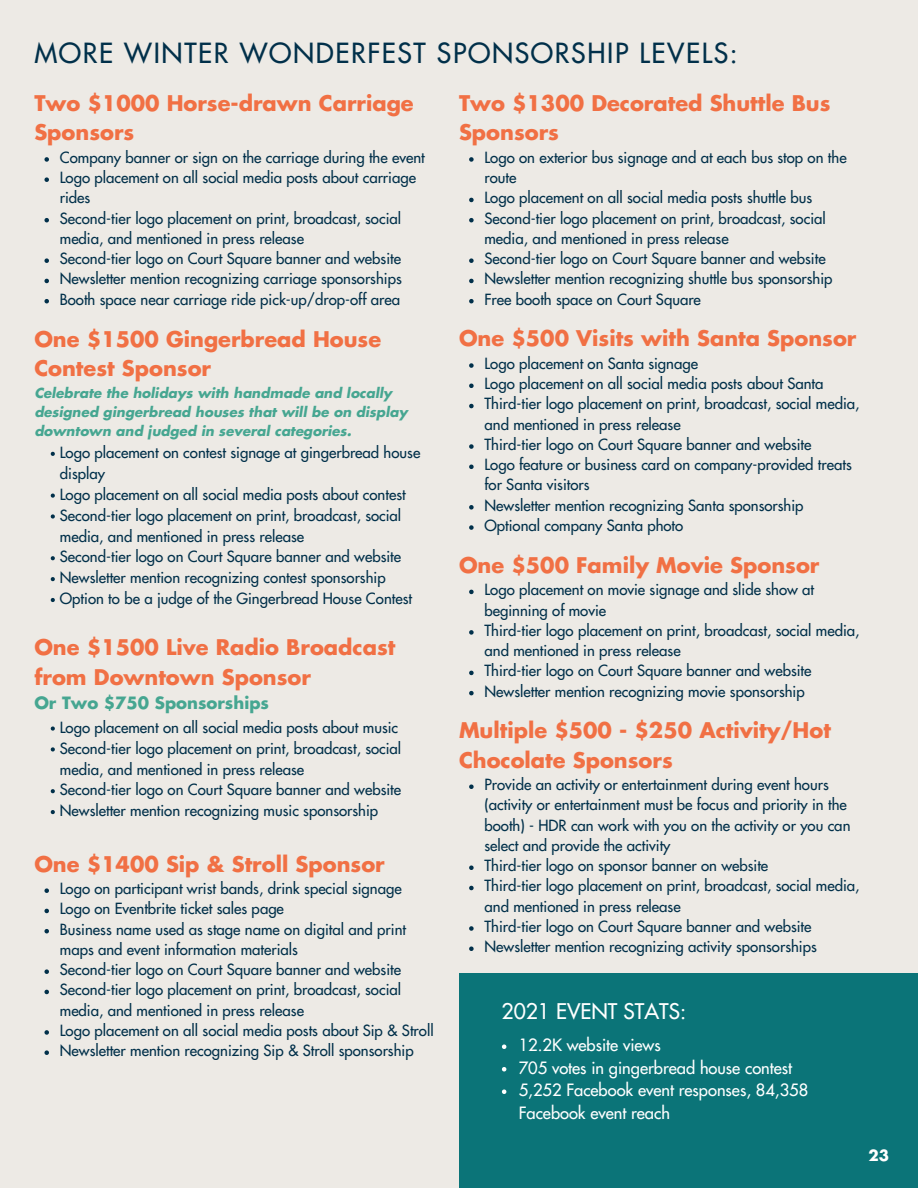
<style>
.page{position:relative;width:918px;height:1188px;background:#edeae5}
.page>*{position:absolute;margin:0;border:0;box-sizing:border-box;transform-origin:0 0}
.t1{font:500 27px "Futura Std";letter-spacing:.06em;color:#01304a}
.t2{font:700 21px/29.2px "Futura Std";color:#f17044}
.t3{font:500 21px "Futura Std";color:#fff}
.t4{font:500 16.5px/22.5px "Futura Std";color:#fff}
.t5{font:700 16.5px "Futura Std";color:#46a691}
.t6{font:500 15px/20.2px "Futura Std";color:#01304a}
.t7{font:700 15px "Futura Std";color:#fff}
.t8{font:italic 700 13.5px/18.9px "Futura Std";color:#46a691}
</style>
<div class="page">
<div style="left:459px;top:973px;width:459px;height:215px;background:#0b7478"></div>
<svg style="left:502px;top:1045px;width:4px;height:4px"></svg>
<svg style="left:502px;top:1067px;width:4px;height:5px"></svg>
<svg style="left:502px;top:1090px;width:4px;height:4px"></svg>
<svg style="left:51px;top:452px;width:4px;height:4px"></svg>
<svg style="left:51px;top:494px;width:4px;height:4px"></svg>
<svg style="left:51px;top:514px;width:4px;height:5px"></svg>
<svg style="left:51px;top:556px;width:4px;height:4px"></svg>
<svg style="left:51px;top:577px;width:4px;height:4px"></svg>
<svg style="left:51px;top:598px;width:4px;height:4px"></svg>
<svg style="left:469px;top:590px;width:5px;height:4px"></svg>
<svg style="left:469px;top:630px;width:5px;height:5px"></svg>
<svg style="left:469px;top:671px;width:5px;height:4px"></svg>
<svg style="left:469px;top:691px;width:5px;height:4px"></svg>
<svg style="left:469px;top:363px;width:5px;height:5px"></svg>
<svg style="left:469px;top:384px;width:5px;height:4px"></svg>
<svg style="left:469px;top:404px;width:5px;height:4px"></svg>
<svg style="left:469px;top:444px;width:5px;height:5px"></svg>
<svg style="left:469px;top:465px;width:5px;height:4px"></svg>
<svg style="left:469px;top:505px;width:5px;height:5px"></svg>
<svg style="left:469px;top:525px;width:5px;height:5px"></svg>
<svg style="left:51px;top:727px;width:4px;height:4px"></svg>
<svg style="left:51px;top:747px;width:4px;height:5px"></svg>
<svg style="left:51px;top:789px;width:4px;height:4px"></svg>
<svg style="left:51px;top:810px;width:4px;height:4px"></svg>
<svg style="left:469px;top:785px;width:5px;height:4px"></svg>
<svg style="left:469px;top:866px;width:5px;height:4px"></svg>
<svg style="left:469px;top:886px;width:5px;height:4px"></svg>
<svg style="left:469px;top:926px;width:5px;height:5px"></svg>
<svg style="left:469px;top:947px;width:5px;height:4px"></svg>
<svg style="left:469px;top:157px;width:5px;height:5px"></svg>
<svg style="left:469px;top:198px;width:5px;height:4px"></svg>
<svg style="left:469px;top:218px;width:5px;height:4px"></svg>
<svg style="left:469px;top:258px;width:5px;height:5px"></svg>
<svg style="left:469px;top:279px;width:5px;height:4px"></svg>
<svg style="left:469px;top:299px;width:5px;height:4px"></svg>
<svg style="left:44px;top:888px;width:5px;height:5px"></svg>
<svg style="left:44px;top:909px;width:5px;height:4px"></svg>
<svg style="left:44px;top:929px;width:5px;height:4px"></svg>
<svg style="left:44px;top:969px;width:5px;height:5px"></svg>
<svg style="left:44px;top:990px;width:5px;height:4px"></svg>
<svg style="left:44px;top:1030px;width:5px;height:5px"></svg>
<svg style="left:44px;top:1050px;width:5px;height:5px"></svg>
<svg style="left:44px;top:157px;width:5px;height:5px"></svg>
<svg style="left:44px;top:177px;width:5px;height:5px"></svg>
<svg style="left:44px;top:218px;width:5px;height:4px"></svg>
<svg style="left:44px;top:258px;width:5px;height:5px"></svg>
<svg style="left:44px;top:279px;width:5px;height:4px"></svg>
<svg style="left:44px;top:299px;width:5px;height:4px"></svg>
<h1 class="t1" style="left:34px;top:41px;width:705px">MORE WINTER WONDERFEST SPONSORSHIP LEVELS:</h1>
<h2 class="t2" style="left:34px;top:90px;width:381px">Two $1000 Horse-drawn Carriage<br>Sponsors</h2>
<p class="t6" style="left:60px;top:148px;width:367px">Company banner or sign on the carriage during the event Logo placement on all social media posts about carriage rides<br>Second-tier logo placement on print, broadcast, social media, and mentioned in press release<br>Second-tier logo on Court Square banner and website Newsletter mention recognizing carriage sponsorships Booth space near carriage ride pick-up/drop-off area</p>
<h2 class="t2" style="left:34px;top:325px;width:348px">One $1500 Gingerbread House<br>Contest Sponsor</h2>
<p class="t8" style="left:34px;top:384px;width:375px">Celebrate the holidays with handmade and locally designed gingerbread houses that will be on display downtown and judged in several categories.</p>
<p class="t6" style="left:60px;top:443px;width:362px;line-height:20.9px">Logo placement on contest signage at gingerbread house display<br>Logo placement on all social media posts about contest Second-tier logo placement on print, broadcast, social media, and mentioned in press release<br>Second-tier logo on Court Square banner and website Newsletter mention recognizing contest sponsorship Option to be a judge of the Gingerbread House Contest</p>
<h2 class="t2" style="left:34px;top:634px;width:363px">One $1500 Live Radio Broadcast from Downtown Sponsor</h2>
<p class="t5" style="left:34px;top:696px;width:236px">Or Two $750 Sponsorships</p>
<p class="t6" style="left:60px;top:717px;width:343px;line-height:20.9px">Logo placement on all social media posts about music Second-tier logo placement on print, broadcast, social media, and mentioned in press release<br>Second-tier logo on Court Square banner and website Newsletter mention recognizing music sponsorship</p>
<h2 class="t2" style="left:34px;top:850px;width:352px">One $1400 Sip &amp; Stroll Sponsor</h2>
<p class="t6" style="left:60px;top:879px;width:375px">Logo on participant wrist bands, drink special signage Logo on Eventbrite ticket sales page<br>Business name used as stage name on digital and print maps and event information materials<br>Second-tier logo on Court Square banner and website Second-tier logo placement on print, broadcast, social media, and mentioned in press release<br>Logo placement on all social media posts about Sip &amp; Stroll Newsletter mention recognizing Sip &amp; Stroll sponsorship</p>
<h2 class="t2" style="left:459px;top:90px;width:373px">Two $1300 Decorated Shuttle Bus<br>Sponsors</h2>
<p class="t6" style="left:484px;top:148px;width:364px">Logo on exterior bus signage and at each bus stop on the route<br>Logo placement on all social media posts shuttle bus Second-tier logo placement on print, broadcast, social media, and mentioned in press release<br>Second-tier logo on Court Square banner and website Newsletter mention recognizing shuttle bus sponsorship Free booth space on Court Square</p>
<h2 class="t2" style="left:459px;top:325px;width:399px">One $500 Visits with Santa Sponsor</h2>
<p class="t6" style="left:484px;top:354px;width:377px">Logo placement on Santa signage<br>Logo placement on all social media posts about Santa Third-tier logo placement on print, broadcast, social media, and mentioned in press release<br>Third-tier logo on Court Square banner and website<br>Logo feature or business card on company-provided treats for Santa visitors<br>Newsletter mention recognizing Santa sponsorship Optional company Santa photo</p>
<h2 class="t2" style="left:459px;top:551px;width:362px">One $500 Family Movie Sponsor</h2>
<p class="t6" style="left:484px;top:580px;width:377px">Logo placement on movie signage and slide show at beginning of movie<br>Third-tier logo placement on print, broadcast, social media, and mentioned in press release<br>Third-tier logo on Court Square banner and website Newsletter mention recognizing movie sponsorship</p>
<h2 class="t2" style="left:459px;top:717px;width:373px">Multiple $500 - $250 Activity/Hot<br>Chocolate Sponsors</h2>
<p class="t6" style="left:484px;top:775px;width:377px">Provide an activity or entertainment during event hours (activity or entertainment must be focus and priority in the booth) - HDR can work with you on the activity or you can select and provide the activity<br>Third-tier logo on sponsor banner on website<br>Third-tier logo placement on print, broadcast, social media, and mentioned in press release<br>Third-tier logo on Court Square banner and website Newsletter mention recognizing activity sponsorships</p>
<h2 class="t3" style="left:502px;top:1002px;width:186px">2021 EVENT STATS:</h2>
<p class="t4" style="left:519px;top:1035px;width:291px">12.2K website views<br>705 votes in gingerbread house contest<br>5,252 Facebook event responses, 84,358<br>Facebook event reach</p>
<p class="t7" style="left:868px;top:1148px;width:22px">23</p>
</div>
